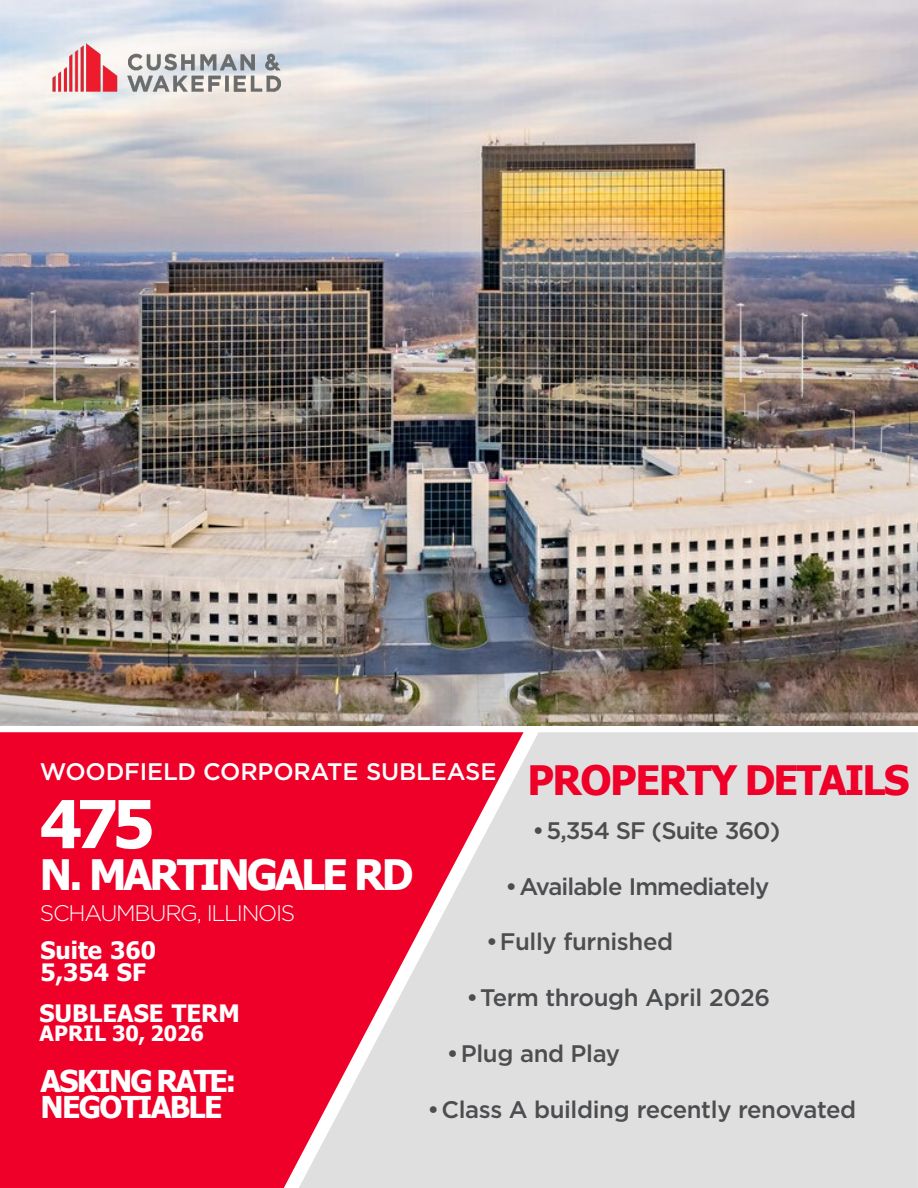
<style>
.page{position:relative;width:918px;height:1188px;background:#fff}
.page>*{position:absolute;margin:0;border:0;box-sizing:border-box;transform-origin:0 0}
.t1{font:700 66px "Tahoma";color:#fff}
.t2{font:700 42px "Tahoma";letter-spacing:-.065em;color:#fff}
.t3{font:700 40.5px "Tahoma";letter-spacing:-.035em;color:#ee0028}
.t4{font:700 30px/26.7px "Tahoma";letter-spacing:-.055em;color:#fff}
.t5{font:500 24px "Gotham";letter-spacing:-.02em;color:#4c4d4f}
.t6{font:500 24px "Gotham";letter-spacing:-.04em;color:#4c4d4f}
.t7{font:700 24px "Tahoma";color:#fff}
.t8{font:500 24px "Gotham";letter-spacing:-.01em;color:#fff}
.t9{font:300 22.5px "Gotham";letter-spacing:-.055em;color:#fff}
.t10{font:700 21px "Tahoma";color:#fff}
</style>
<div class="page">
<img style="left:0;top:0;width:918px;height:725px">
<div style="left:524px;top:732px;width:394px;height:456px;background:#dfdfe0"></div>
<svg style="left:0;top:732px;width:524px;height:456px;background:#eb3453"></svg>
<img style="left:23px;top:24px;width:289px;height:99px">
<p class="t8" style="left:40px;top:756px;width:458px">WOODFIELD CORPORATE SUBLEASE</p>
<p class="t1" style="left:40px;top:778px;width:116px">475</p>
<p class="t2" style="left:40px;top:845px;width:375px">N. MARTINGALE RD</p>
<p class="t3" style="left:527px;top:752px;width:384px">PROPERTY DETAILS</p>
<p class="t6" style="left:532px;top:815px;width:249px">•5,354 SF (Suite 360)</p>
<p class="t6" style="left:505px;top:870px;width:265px">•Available Immediately</p>
<p class="t5" style="left:486px;top:926px;width:189px">•Fully furnished</p>
<p class="t5" style="left:467px;top:982px;width:305px">•Term through April 2026</p>
<p class="t5" style="left:447px;top:1038px;width:175px">•Plug and Play</p>
<p class="t5" style="left:428px;top:1094px;width:430px">•Class A building recently renovated</p>
<p class="t9" style="left:40px;top:898px;width:257px">SCHAUMBURG, ILLINOIS</p>
<p class="t7" style="left:40px;top:933px;width:117px">Suite 360</p>
<p class="t7" style="left:40px;top:956px;width:107px">5,354 SF</p>
<p class="t7" style="left:40px;top:996px;width:202px">SUBLEASE TERM</p>
<p class="t10" style="left:40px;top:1019px;width:166px">APRIL 30, 2026</p>
<p class="t4" style="left:40px;top:1069px;width:198px">ASKING RATE:<br>NEGOTIABLE</p>
</div>
